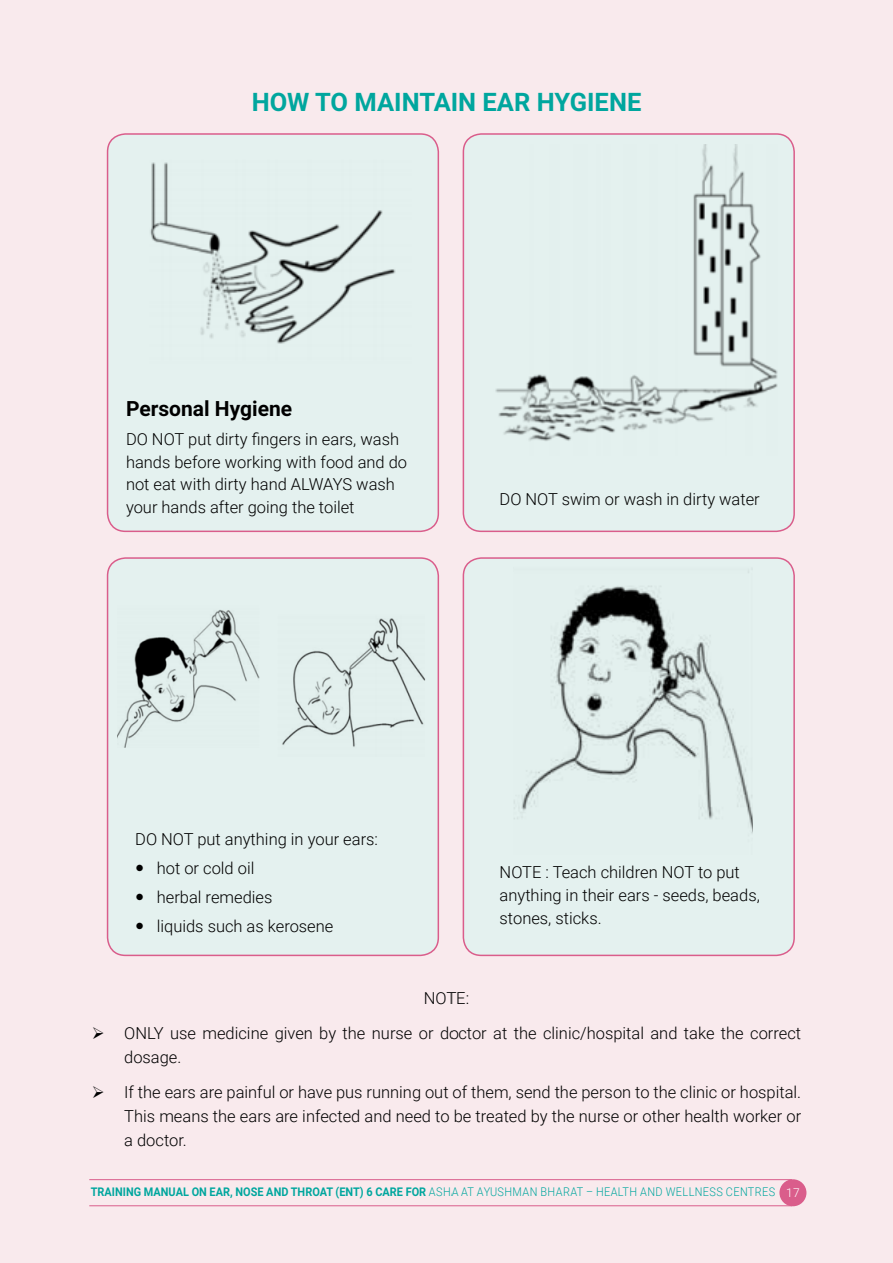
<style>
.page{position:relative;width:893px;height:1263px;background:#f9eaed}
.page>*{position:absolute;margin:0;border:0;box-sizing:border-box;transform-origin:0 0}
.t1{font:700 25.5px "Roboto";color:#00a69e}
.t2{font:700 21px "Roboto";color:#000}
.t3{font:300 16.5px/22.5px "Roboto";color:#000}
.t4{font:700 12px "Roboto";color:#00a69e;scale:.91 1}
.s1{font-weight:300}
.s2{font-weight:300;color:#fff}
</style>
<div class="page">
<div style="left:779px;top:1179px;width:27px;height:27px;background:#da5d8b;border-radius:50%"></div>
<hr style="left:89px;top:1179px;width:703px;height:1px;background:#da5d8b">
<hr style="left:89px;top:1205px;width:703px;height:1px;background:#da5d8b">
<div style="left:108px;top:134px;width:330px;height:397px;background:#e4f1ef;border-radius:18px"></div>
<div style="left:107px;top:133px;width:332px;height:399px;border:2px solid #da5d8b;border-radius:18px"></div>
<div style="left:108px;top:558px;width:330px;height:397px;background:#e4f1ef;border-radius:18px"></div>
<div style="left:107px;top:557px;width:332px;height:399px;border:2px solid #da5d8b;border-radius:18px"></div>
<div style="left:463px;top:134px;width:331px;height:397px;background:#e4f1ef;border-radius:18px"></div>
<div style="left:463px;top:133px;width:332px;height:399px;border:2px solid #da5d8b;border-radius:18px"></div>
<div style="left:463px;top:558px;width:331px;height:397px;background:#e4f1ef;border-radius:18px"></div>
<div style="left:463px;top:557px;width:332px;height:399px;border:2px solid #da5d8b;border-radius:18px"></div>
<img style="left:150px;top:162px;width:246px;height:182px">
<img style="left:495px;top:145px;width:283px;height:296px">
<img style="left:117px;top:609px;width:309px;height:139px">
<img style="left:514px;top:571px;width:239px;height:263px">
<h1 class="t1" style="left:252px;top:84px;width:391px">HOW TO MAINTAIN EAR HYGIENE</h1>
<p class="t2" style="left:126px;top:394px;width:168px">Personal Hygiene</p>
<p class="t3" style="left:126px;top:427px;width:283px">DO NOT put dirty fingers in ears, wash hands before working with food and do not eat with dirty hand ALWAYS wash your hands after going the toilet</p>
<p class="t3" style="left:500px;top:487px;width:262px">DO NOT swim or wash in dirty water</p>
<p class="t3" style="left:157px;top:823px;width:223px;line-height:29.2px;text-indent:-22px">DO NOT put anything in your ears: hot or cold oil<br>herbal remedies<br>liquids such as kerosene</p>
<p class="t3" style="left:500px;top:861px;width:262px">NOTE : Teach children NOT to put anything in their ears - seeds, beads, stones, sticks.</p>
<p class="t3" style="left:424px;top:986px;width:47px">NOTE:</p>
<p class="t3" style="left:124px;top:1020px;width:678px;line-height:24px;text-indent:-32px">➢ ONLY use medicine given by the nurse or doctor at the clinic/hospital and take the correct dosage.</p>
<p class="t3" style="left:124px;top:1079px;width:678px;line-height:24px;text-align:justify;text-indent:-32px">➢ If the ears are painful or have pus running out of them, send the person to the clinic or hospital.<br>This means the ears are infected and need to be treated by the nurse or other health worker or a doctor.</p>
<p class="t4" style="left:91px;top:1183px;width:780px">TRAINING MANUAL ON EAR, NOSE AND THROAT (ENT) 6 CARE FOR <span class="s1">ASHA AT AYUSHMAN BHARAT – HEALTH AND WELLNESS CENTRES</span> <span class="s2">17</span></p>
</div>
